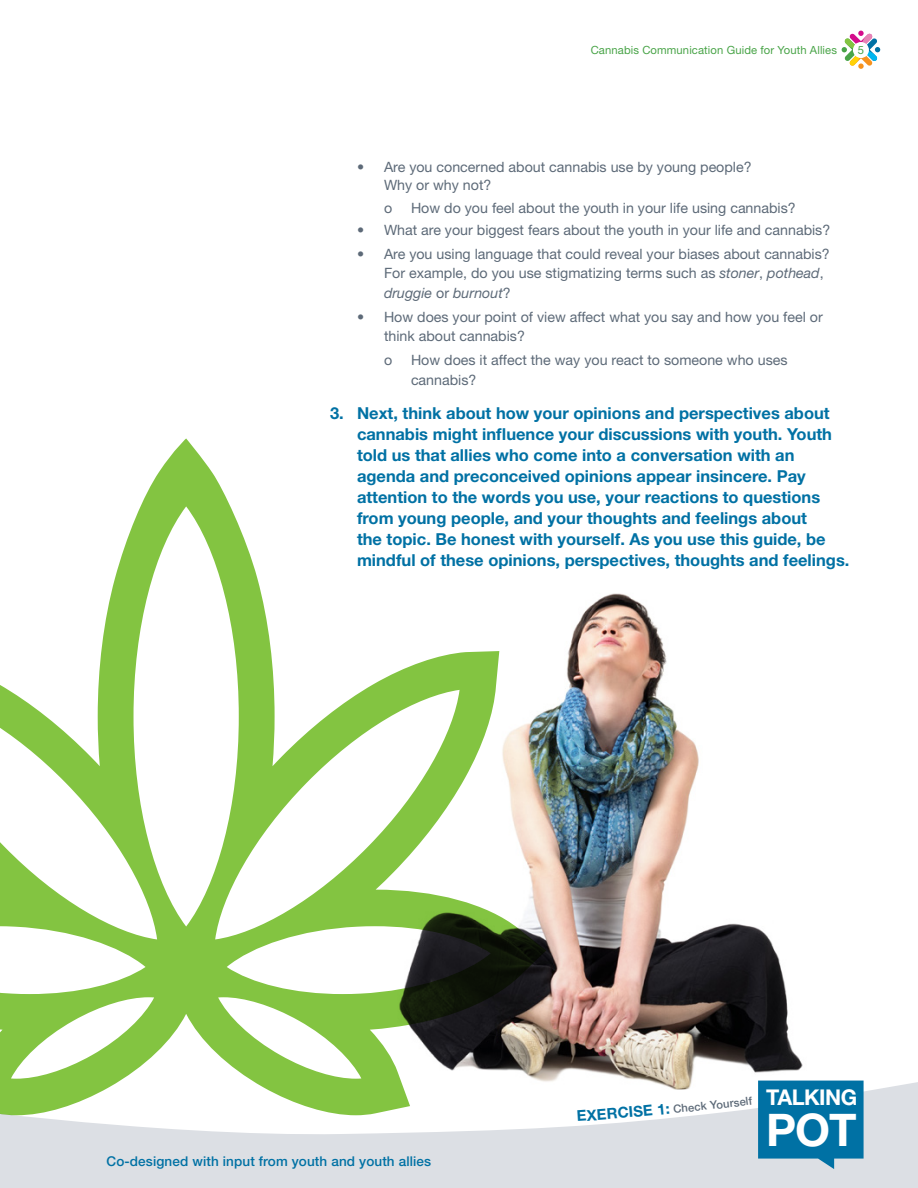
<style>
.page{position:relative;width:918px;height:1188px;background:#fff}
.page>*{position:absolute;margin:0;border:0;box-sizing:border-box;transform-origin:0 0}
.t1{font:700 45px "Helvetica Neue LT Std";color:#fff}
.t2{font:700 21.75px "Helvetica Neue LT Std";letter-spacing:-.025em;color:#fff}
.t3{font:700 16.5px/21px "Helvetica Neue LT Std";color:#0071a4}
.t4{font:700 15px "Helvetica Neue LT Std";color:#0071a4}
.t5{font:14.25px/19.5px "Helvetica Neue LT Std";color:#5d6a78}
.t6{font:500 13.5px "Helvetica Neue LT Std";letter-spacing:.01em;color:#0071a4}
.t7{font:11.25px "Helvetica Neue LT Std";letter-spacing:.01em;color:#49a448}
.t8{font:500 11.25px "Helvetica Neue LT Std";color:#5d6a78}
.s1{font-style:italic}
.s2{font-weight:700;font-size:15px;color:#0071a4}
</style>
<div class="page">
<svg style="left:0;top:1080px;width:918px;height:108px;fill:#dcdfe4"></svg>
<svg style="left:758px;top:1081px;width:106px;height:88px;background:#1c7fac"></svg>
<svg style="left:842px;top:31px;width:38px;height:38px"></svg>
<div style="left:853px;top:42px;width:16px;height:16px;background:#fff;border-radius:50%"></div>
<img style="left:546px;top:593px;width:265px;height:505px">
<svg style="left:0;top:438px;width:546px;height:677px"></svg>
<svg style="left:578px;top:1109px;width:28px;height:12px"></svg>
<p class="t7" style="left:591px;top:43px;width:248px">Cannabis Communication Guide for Youth Allies</p>
<p class="t7" style="left:858px;top:43px;width:8px">5</p>
<p class="t5" style="left:384px;top:157px;width:369px;line-height:18px;text-indent:-27px">• Are you concerned about cannabis use by young people?<br>Why or why not?</p>
<p class="t5" style="left:384px;top:198px;width:10px">o</p>
<p class="t5" style="left:411px;top:198px;width:386px">How do you feel about the youth in your life using cannabis?</p>
<p class="t5" style="left:357px;top:220px;width:475px">• What are your biggest fears about the youth in your life and cannabis?</p>
<p class="t5" style="left:384px;top:244px;width:447px;text-indent:-27px">• Are you using language that could reveal your biases about cannabis?<br>For example, do you use stigmatizing terms such as <span class="s1">stoner</span>, <span class="s1">pothead</span>, <span class="s1">druggie</span> or <span class="s1">burnout</span>?</p>
<p class="t5" style="left:384px;top:307px;width:440px;text-indent:-27px">• How does your point of view affect what you say and how you feel or think about cannabis?</p>
<p class="t5" style="left:384px;top:350px;width:10px">o</p>
<p class="t5" style="left:411px;top:350px;width:378px">How does it affect the way you react to someone who uses cannabis?</p>
<p class="t3" style="left:357px;top:402px;width:494px;text-indent:-27px">3. Next, think about how your opinions and perspectives about cannabis might influence your discussions with youth. Youth told us that allies who come into a conversation with an agenda and preconceived opinions appear insincere. Pay attention to the words you use, your reactions to questions from young people, and your thoughts and feelings about<br>the topic. Be honest with yourself. As you use this guide, be mindful of these opinions, perspectives, thoughts and feelings.</p>
<p class="t6" style="left:106px;top:1153px;width:326px">Co-designed with input from youth and youth allies</p>
<p class="t4" style="left:606px;top:1105px;width:48px;rotate:-5deg">RCISE</p>
<p class="t8" style="left:657px;top:1104px;width:74px;rotate:-6deg"><span class="s2">1:</span> Check You</p>
<p class="t8" style="left:729px;top:1096px;width:24px;rotate:-7deg">rself</p>
<h2 class="t2" style="left:766px;top:1084px;width:92px">TALKING</h2>
<h1 class="t1" style="left:766px;top:1102px;width:92px">POT</h1>
</div>
